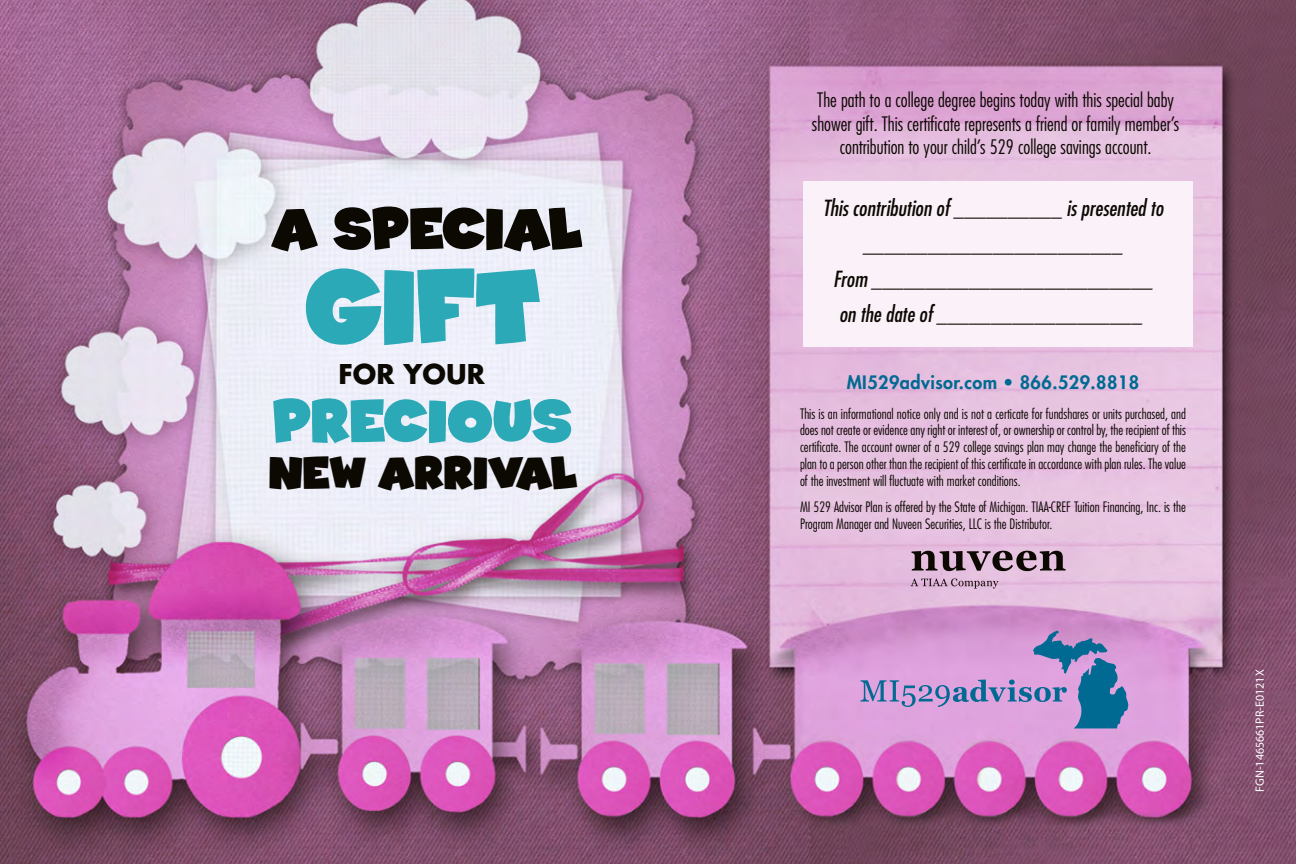
<style>
.page{position:relative;width:1296px;height:864px;background:#fff}
.page>*{position:absolute;margin:0;border:0;box-sizing:border-box;transform-origin:0 0}
.t1{font:900 107.2px "Coop";color:#2ba9b6;scale:.88 1}
.t2{font:900 61px "Coop";letter-spacing:-.01em;color:#2ba9b6;scale:.88 1}
.t3{font:900 59.2px "Coop";letter-spacing:-.01em;color:#0c0802;scale:.88 1}
.t4{font:900 46.2px "Coop";letter-spacing:-.015em;color:#0c0802;scale:.88 1}
.t5{font:700 26.6px "Futura Std";color:#0c0802}
.t6{font:italic condensed 21.6px/35.4px "Futura Std";color:#0c0802;text-align:center}
.t7{font:300 condensed 19.4px/23.4px "Futura Std";color:#0c0802;text-align:center}
.t8{font:800 18px "Futura Std";letter-spacing:.025em;color:#006a92}
.t9{font:300 condensed 14px/16.8px "Futura Std";color:#0c0802;text-align:justify}
.t10{font:12px "Myriad Pro";color:#fff}
</style>
<div class="page">
<img style="left:0;top:0;width:1296px;height:864px">
<div style="left:804px;top:181px;width:389px;height:165px;background:#faf2f8"></div>
<svg style="left:912px;top:551px;width:154px;height:20px;background:#7d6876"></svg>
<svg style="left:911px;top:579px;width:87px;height:10px"></svg>
<svg style="left:860px;top:631px;width:268px;height:98px;background:#b094cc"></svg>
<h3 class="t3" style="left:270px;top:188px;width:356px">A SPECIAL</h3>
<h1 class="t1" style="left:305px;top:233px;width:270px">GIFT</h1>
<h3 class="t5" style="left:339px;top:356px;width:148px">FOR YOUR</h3>
<h2 class="t2" style="left:272px;top:379px;width:342px">PRECIOUS</h2>
<h3 class="t4" style="left:269px;top:441px;width:353px">NEW ARRIVAL</h3>
<h3 class="t7" style="left:812px;top:89px;width:369px">The path to a college degree begins today with this special baby shower gift. This certificate represents a friend or family member’s contribution to your child’s 529 college savings account.</h3>
<h3 class="t6" style="left:823px;top:191px;width:342px">This contribution of __________ is presented to ________________________<br>From __________________________ on the date of ___________________</h3>
<p class="t8" style="left:847px;top:371px;width:294px">MI529advisor.com • 866.529.8818</p>
<p class="t9" style="left:800px;top:405px;width:388px">This is an informational notice only and is not a certicate for fundshares or units purchased, and does not create or evidence any right or interest of, or ownership or control by, the recipient of this certificate. The account owner of a 529 college savings plan may change the beneficiary of the plan to a person other than the recipient of this certificate in accordance with plan rules. The value of the investment will fluctuate with market conditions.</p>
<p class="t9" style="left:800px;top:498px;width:387px">MI 529 Advisor Plan is offered by the State of Michigan. TIAA-CREF Tuition Financing, Inc. is the<br>Program Manager and Nuveen Securities, LLC is the Distributor.</p>
<p class="t10" style="left:1253px;top:792px;width:124px;rotate:-90deg">FGN-1465661PR-E0121X</p>
</div>
